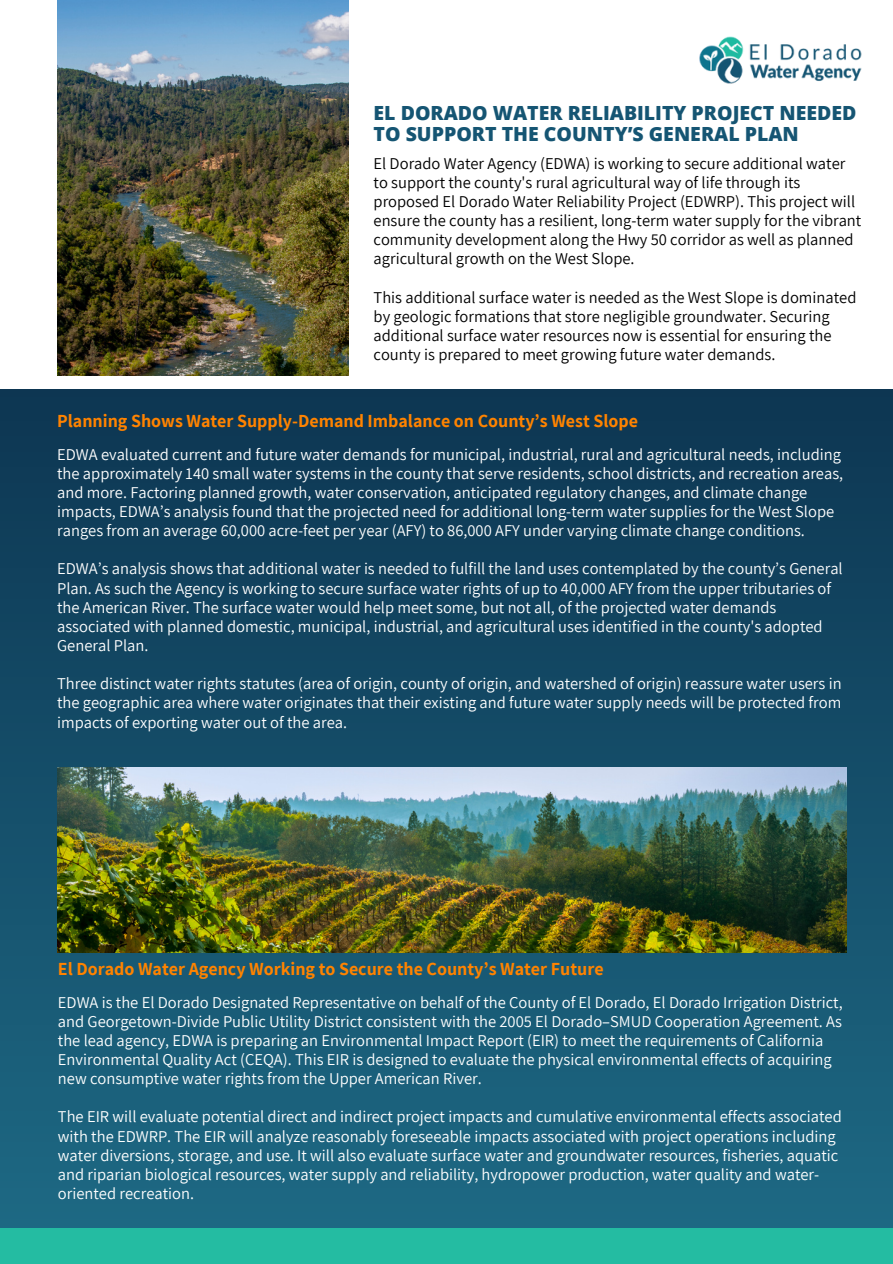
<style>
.page{position:relative;width:893px;height:1264px;background:#fff}
.page>*{position:absolute;margin:0;border:0;box-sizing:border-box;transform-origin:0 0}
.t1{font:800 19.5px/21.3px "Open Sans";color:#155573}
.t2{font:700 18px "Assistant";color:#ff8300}
.t3{font:16.5px/19.2px "Assistant";color:#fff}
.t4{font:16.5px/19.2px "Assistant";color:#000}
</style>
<div class="page">
<div style="left:0;top:389px;width:892px;height:874px;background:linear-gradient(to bottom,#0d3652,#1e6b85)"></div>
<div style="left:0;top:1228px;width:892px;height:35px;background:#24bca2"></div>
<img style="left:57px;top:0;width:292px;height:376px">
<img style="left:699px;top:36px;width:163px;height:48px">
<img style="left:57px;top:767px;width:789px;height:185px">
<p class="t1" style="left:373px;top:102px;width:484px">EL DORADO WATER RELIABILITY PROJECT NEEDED<br>TO SUPPORT THE COUNTY’S GENERAL PLAN</p>
<p class="t4" style="left:373px;top:153px;width:489px">El Dorado Water Agency (EDWA) is working to secure additional water to support the county's rural agricultural way of life through its proposed El Dorado Water Reliability Project (EDWRP). This project will ensure the county has a resilient, long-term water supply for the vibrant community development along the Hwy 50 corridor as well as planned agricultural growth on the West Slope.</p>
<p class="t4" style="left:373px;top:287px;width:484px">This additional surface water is needed as the West Slope is dominated by geologic formations that store negligible groundwater. Securing additional surface water resources now is essential for ensuring the county is prepared to meet growing future water demands.</p>
<p class="t2" style="left:57px;top:408px;width:582px">Planning Shows Water Supply-Demand Imbalance on County’s West Slope</p>
<p class="t3" style="left:57px;top:444px;width:787px">EDWA evaluated current and future water demands for municipal, industrial, rural and agricultural needs, including the approximately 140 small water systems in the county that serve residents, school districts, and recreation areas, and more. Factoring planned growth, water conservation, anticipated regulatory changes, and climate change impacts, EDWA’s analysis found that the projected need for additional long-term water supplies for the West Slope ranges from an average 60,000 acre-feet per year (AFY) to 86,000 AFY under varying climate change conditions.</p>
<p class="t3" style="left:57px;top:559px;width:787px">EDWA’s analysis shows that additional water is needed to fulfill the land uses contemplated by the county’s General Plan. As such the Agency is working to secure surface water rights of up to 40,000 AFY from the upper tributaries of the American River. The surface water would help meet some, but not all, of the projected water demands associated with planned domestic, municipal, industrial, and agricultural uses identified in the county's adopted General Plan.</p>
<p class="t3" style="left:57px;top:673px;width:786px;text-align:justify">Three distinct water rights statutes (area of origin, county of origin, and watershed of origin) reassure water users in the geographic area where water originates that their existing and future water supply needs will be protected from impacts of exporting water out of the area.</p>
<p class="t2" style="left:58px;top:956px;width:547px">El Dorado Water Agency Working to Secure the County’s Water Future</p>
<p class="t3" style="left:58px;top:992px;width:786px">EDWA is the El Dorado Designated Representative on behalf of the County of El Dorado, El Dorado Irrigation District, and Georgetown-Divide Public Utility District consistent with the 2005 El Dorado–SMUD Cooperation Agreement. As the lead agency, EDWA is preparing an Environmental Impact Report (EIR) to meet the requirements of California Environmental Quality Act (CEQA). This EIR is designed to evaluate the physical environmental effects of acquiring new consumptive water rights from the Upper American River.</p>
<p class="t3" style="left:58px;top:1106px;width:785px">The EIR will evaluate potential direct and indirect project impacts and cumulative environmental effects associated with the EDWRP. The EIR will analyze reasonably foreseeable impacts associated with project operations including water diversions, storage, and use. It will also evaluate surface water and groundwater resources, fisheries, aquatic and riparian biological resources, water supply and reliability, hydropower production, water quality and water&shy;oriented recreation.</p>
</div>
